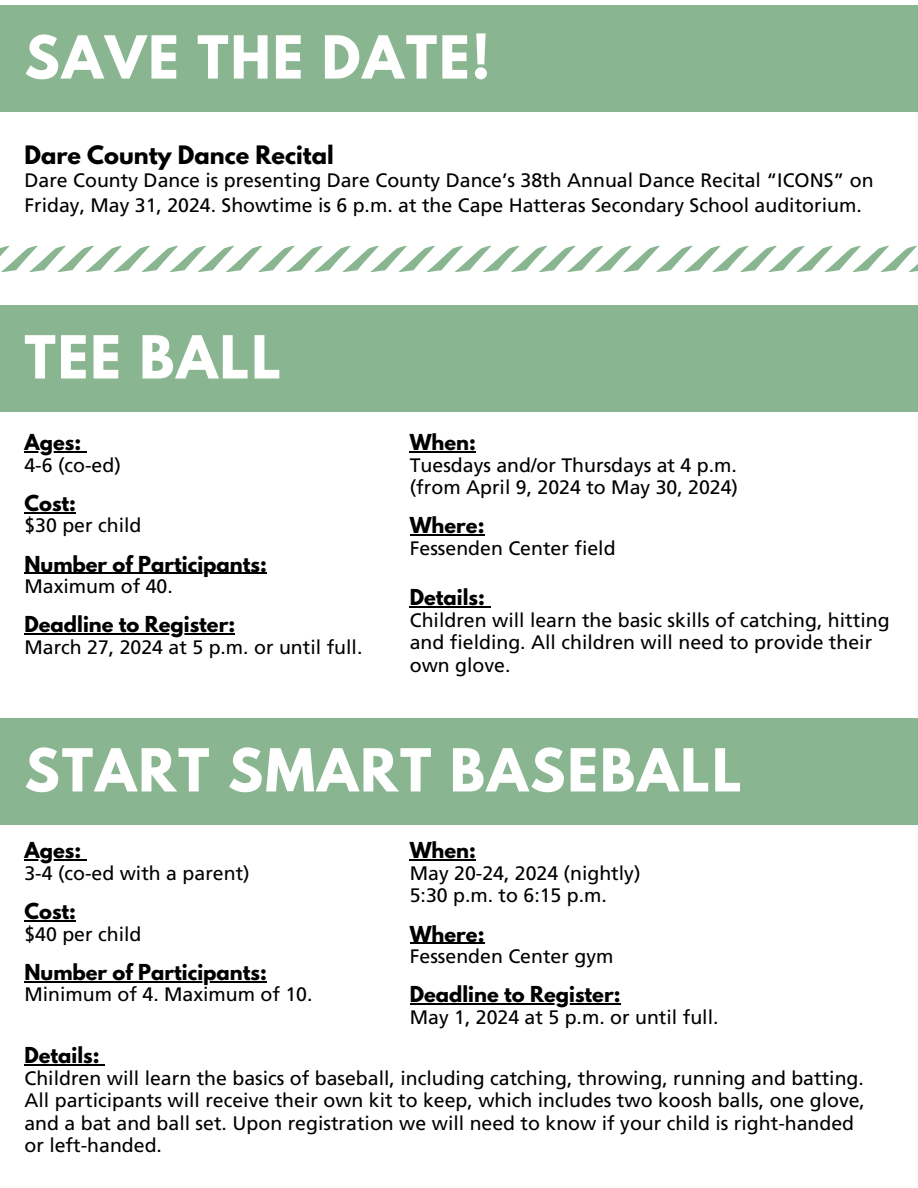
<style>
.page{position:relative;width:918px;height:1188px;background:#fff}
.page>*{position:absolute;margin:0;border:0;box-sizing:border-box;transform-origin:0 0}
.t1{font:700 52.5px "League Spartan";letter-spacing:.04em;color:#fff}
.t2{font:700 22.5px "League Spartan";color:#000}
.t3{font:19.5px/22.5px "Frutiger LT Std";color:#000}
.t4{font:700 19.5px "League Spartan";color:#000}
</style>
<div class="page">
<div style="left:0;top:305px;width:918px;height:107px;background:#89b691"></div>
<hr style="left:410px;top:451px;width:66px;height:1px;background:#000">
<hr style="left:410px;top:535px;width:75px;height:1px;background:#000">
<hr style="left:410px;top:607px;width:75px;height:1px;background:#000">
<hr style="left:24px;top:451px;width:57px;height:1px;background:#000">
<hr style="left:24px;top:512px;width:52px;height:1px;background:#000">
<hr style="left:24px;top:573px;width:62px;height:1px;background:#000">
<hr style="left:86px;top:573px;width:181px;height:1px;background:#000">
<hr style="left:24px;top:634px;width:211px;height:1px;background:#000">
<div style="left:0;top:5px;width:918px;height:107px;background:#89b691"></div>
<svg style="left:0;top:246px;width:918px;height:26px"></svg>
<div style="left:0;top:718px;width:918px;height:107px;background:#89b691"></div>
<hr style="left:410px;top:860px;width:66px;height:1px;background:#000">
<hr style="left:410px;top:943px;width:75px;height:1px;background:#000">
<hr style="left:410px;top:1004px;width:211px;height:1px;background:#000">
<hr style="left:24px;top:860px;width:57px;height:1px;background:#000">
<hr style="left:24px;top:920px;width:52px;height:1px;background:#000">
<hr style="left:24px;top:981px;width:62px;height:1px;background:#000">
<hr style="left:86px;top:981px;width:181px;height:1px;background:#000">
<hr style="left:24px;top:1064px;width:76px;height:1px;background:#000">
<p class="t1" style="left:24px;top:31px;width:467px">SAVE THE DATE!</p>
<p class="t2" style="left:24px;top:143px;width:311px">Dare County Dance Recital</p>
<p class="t3" style="left:24px;top:170px;width:851px;line-height:24.8px">Dare County Dance is presenting Dare County Dance’s 38th Annual Dance Recital “ICONS” on<br>Friday, May 31, 2024. Showtime is 6 p.m. at the Cape Hatteras Secondary School auditorium.</p>
<h1 class="t1" style="left:24px;top:331px;width:258px">TEE BALL</h1>
<p class="t4" style="left:24px;top:433px;width:58px">Ages:</p>
<p class="t3" style="left:24px;top:455px;width:98px">4-6 (co-ed)</p>
<p class="t4" style="left:24px;top:493px;width:53px">Cost:</p>
<p class="t3" style="left:24px;top:516px;width:119px">$30 per child</p>
<p class="t4" style="left:24px;top:554px;width:244px">Number of Participants:</p>
<p class="t3" style="left:24px;top:577px;width:150px">Maximum of 40.</p>
<p class="t4" style="left:24px;top:615px;width:212px">Deadline to Register:</p>
<p class="t3" style="left:24px;top:638px;width:340px">March 27, 2024 at 5 p.m. or until full.</p>
<p class="t4" style="left:410px;top:433px;width:68px">When:</p>
<p class="t3" style="left:410px;top:455px;width:329px">Tuesdays and/or Thursdays at 4 p.m.</p>
<p class="t3" style="left:410px;top:478px;width:330px">(from April 9, 2024 to May 30, 2024)</p>
<p class="t4" style="left:410px;top:516px;width:76px">Where:</p>
<p class="t3" style="left:410px;top:539px;width:207px">Fessenden Center field</p>
<h1 class="t4" style="left:410px;top:588px;width:77px">Details:</h1>
<p class="t3" style="left:410px;top:611px;width:481px">Children will learn the basic skills of catching, hitting and fielding. All children will need to provide their</p>
<p class="t3" style="left:410px;top:656px;width:102px">own glove.</p>
<p class="t1" style="left:24px;top:744px;width:719px">START SMART BASEBALL</p>
<p class="t4" style="left:24px;top:841px;width:58px">Ages:</p>
<p class="t3" style="left:24px;top:864px;width:227px">3-4 (co-ed with a parent)</p>
<p class="t4" style="left:24px;top:902px;width:53px">Cost:</p>
<p class="t3" style="left:24px;top:924px;width:119px">$40 per child</p>
<p class="t4" style="left:24px;top:962px;width:244px">Number of Participants:</p>
<p class="t3" style="left:24px;top:985px;width:290px">Minimum of 4. Maximum of 10.</p>
<p class="t4" style="left:410px;top:841px;width:68px">When:</p>
<p class="t3" style="left:410px;top:864px;width:232px">May 20-24, 2024 (nightly)</p>
<h1 class="t3" style="left:410px;top:886px;width:199px">5:30 p.m. to 6:15 p.m.</h1>
<p class="t4" style="left:410px;top:924px;width:76px">Where:</p>
<p class="t3" style="left:410px;top:947px;width:205px">Fessenden Center gym</p>
<p class="t4" style="left:410px;top:985px;width:212px">Deadline to Register:</p>
<p class="t3" style="left:410px;top:1008px;width:310px">May 1, 2024 at 5 p.m. or until full.</p>
<p class="t4" style="left:24px;top:1046px;width:77px">Details:</p>
<p class="t3" style="left:24px;top:1068px;width:842px">Children will learn the basics of baseball, including catching, throwing, running and batting.<br>All participants will receive their own kit to keep, which includes two koosh balls, one glove, and a bat and ball set. Upon registration we will need to know if your child is right-handed or left-handed.</p>
</div>
